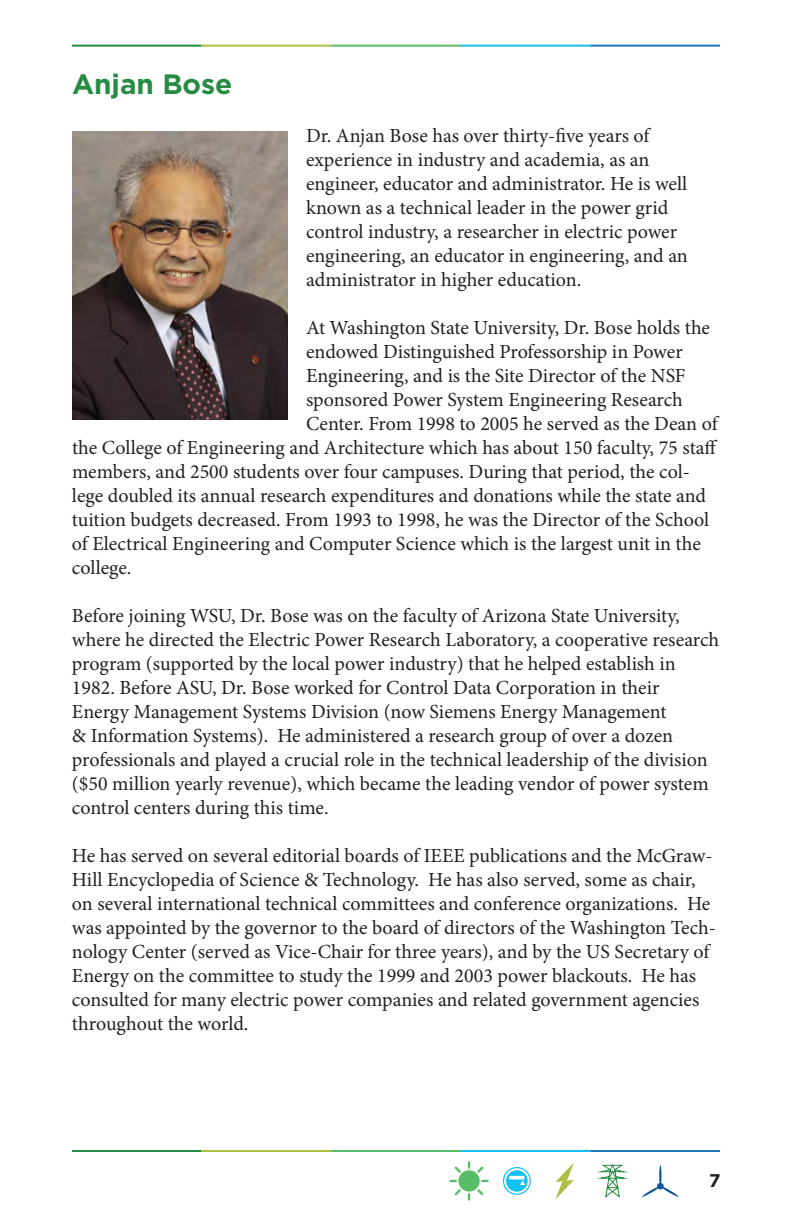
<style>
.page{position:relative;width:792px;height:1224px;background:#fff}
.page>*{position:absolute;margin:0;border:0;box-sizing:border-box;transform-origin:0 0}
.t1{font:700 28px "Gotham";color:#268c43}
.t2{font:20px/24px "Minion Pro";color:#231f20}
.t3{font:700 18.4px "Gotham";color:#231f20}
</style>
<div class="page">
<hr style="left:72px;top:45px;width:130px;height:2px;background:#268c43">
<hr style="left:202px;top:45px;width:129px;height:2px;background:#afbf44">
<hr style="left:331px;top:45px;width:130px;height:2px;background:#59bc68">
<hr style="left:461px;top:45px;width:129px;height:2px;background:#15c0f2">
<hr style="left:590px;top:45px;width:130px;height:2px;background:#1f77b9">
<hr style="left:72px;top:1150px;width:130px;height:2px;background:#268c43">
<hr style="left:202px;top:1150px;width:129px;height:2px;background:#afbf44">
<hr style="left:331px;top:1150px;width:130px;height:2px;background:#59bc68">
<hr style="left:461px;top:1150px;width:129px;height:2px;background:#15c0f2">
<hr style="left:590px;top:1150px;width:130px;height:2px;background:#1f77b9">
<div style="left:503px;top:1167px;width:28px;height:28px;border:1px solid #15c0f2;border-radius:50%"></div>
<svg style="left:506px;top:1170px;width:22px;height:22px"></svg>
<svg style="left:556px;top:1162px;width:18px;height:37px"></svg>
<svg style="left:449px;top:1161px;width:40px;height:40px"></svg>
<svg style="left:597px;top:1164px;width:31px;height:34px"></svg>
<hr style="left:659px;top:1165px;width:2px;height:21px;background:#0b569c;border-radius:50%">
<svg style="left:642px;top:1187px;width:37px;height:10px"></svg>
<div style="left:657px;top:1183px;width:7px;height:6px;background:#0b569c;border-radius:50%"></div>
<img style="left:72px;top:131px;width:216px;height:288px">
<p class="t1" style="left:72px;top:66px;width:162px">Anjan Bose</p>
<p class="t2" style="left:306px;top:124px;width:383px">Dr. Anjan Bose has over thirty-five years of experience in industry and academia, as an engineer, educator and administrator. He is well known as a technical leader in the power grid control industry, a researcher in electric power engineering, an educator in engineering, and an administrator in higher education.</p>
<p class="t2" style="left:306px;top:316px;width:406px">At Washington State University, Dr. Bose holds the</p>
<p class="t2" style="left:306px;top:340px;width:378px">endowed Distinguished Professorship in Power</p>
<p class="t2" style="left:306px;top:364px;width:381px">Engineering, and is the Site Director of the NSF</p>
<p class="t2" style="left:306px;top:388px;width:378px">sponsored Power System Engineering Research</p>
<p class="t2" style="left:306px;top:412px;width:413px">Center. From 1998 to 2005 he served as the Dean of</p>
<p class="t2" style="left:72px;top:436px;width:647px">the College of Engineering and Architecture which has about 150 faculty, 75 staff</p>
<p class="t2" style="left:72px;top:460px;width:619px">members, and 2500 students over four campuses. During that period, the col-</p>
<p class="t2" style="left:72px;top:484px;width:636px">lege doubled its annual research expenditures and donations while the state and</p>
<p class="t2" style="left:72px;top:508px;width:639px">tuition budgets decreased. From 1993 to 1998, he was the Director of the School</p>
<p class="t2" style="left:72px;top:532px;width:630px">of Electrical Engineering and Computer Science which is the largest unit in the</p>
<p class="t2" style="left:72px;top:556px;width:61px">college.</p>
<p class="t2" style="left:72px;top:604px;width:649px">Before joining WSU, Dr. Bose was on the faculty of Arizona State University, where he directed the Electric Power Research Laboratory, a cooperative research program (supported by the local power industry) that he helped establish in 1982. Before ASU, Dr. Bose worked for Control Data Corporation in their Energy Management Systems Division (now Siemens Energy Management<br>&amp; Information Systems). He administered a research group of over a dozen professionals and played a crucial role in the technical leadership of the division ($50 million yearly revenue), which became the leading vendor of power system control centers during this time.</p>
<p class="t2" style="left:72px;top:844px;width:645px">He has served on several editorial boards of IEEE publications and the McGraw-Hill Encyclopedia of Science &amp; Technology. He has also served, some as chair, on several international technical committees and conference organizations. He was appointed by the governor to the board of directors of the Washington Tech&shy;nology Center (served as Vice-Chair for three years), and by the US Secretary of Energy on the committee to study the 1999 and 2003 power blackouts. He has consulted for many electric power companies and related government agencies throughout the world.</p>
<p class="t3" style="left:709px;top:1168px;width:13px">7</p>
</div>
